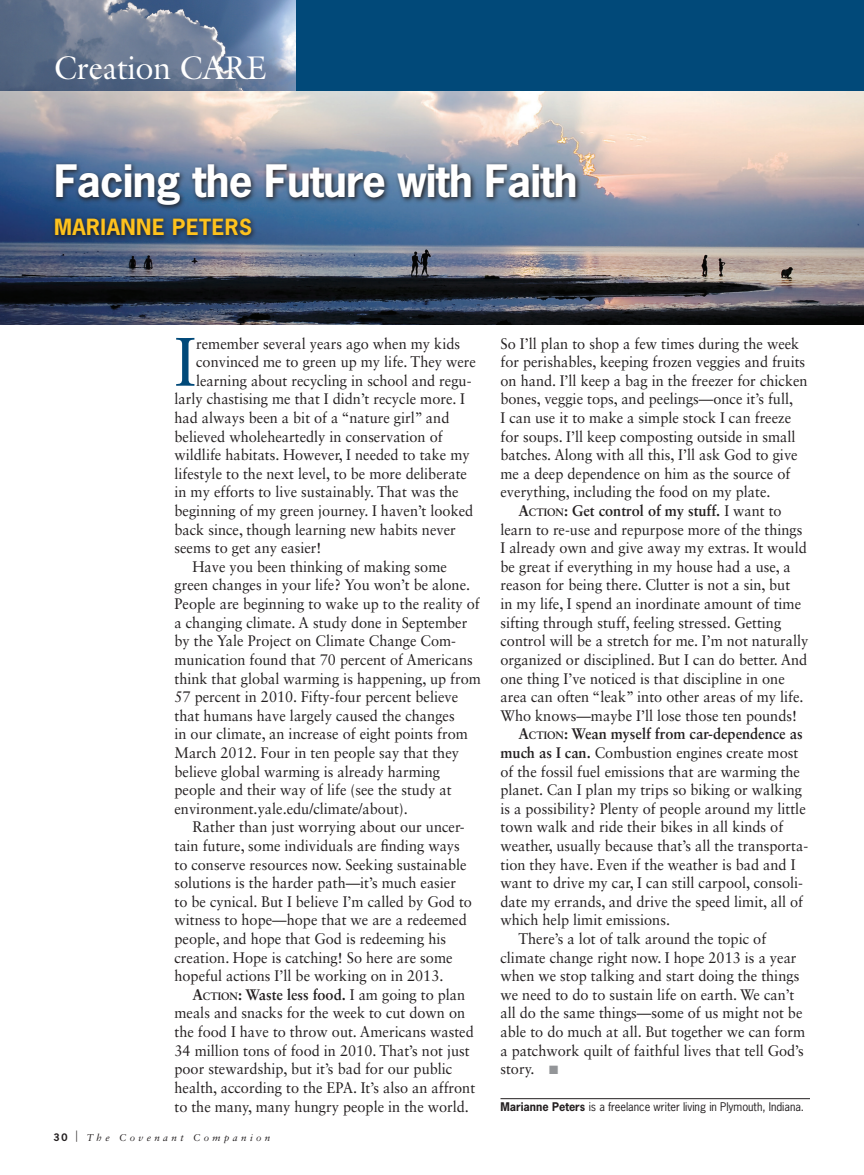
<style>
.page{position:relative;width:864px;height:1175px;background:#fff}
.page>*{position:absolute;margin:0;border:0;box-sizing:border-box;transform-origin:0 0}
.Body_text__drop_cap{font:68.55px "Sabon LT Std";color:#014979;scale:.95 1}
.Headline{font:700 42px "News Gothic Std";letter-spacing:-.02em;color:#fff}
.Body_text__no_indent{font:33px "Galliard Std";color:#fff;scale:.95 1}
.Headline-2{font:700 21px "News Gothic Std";letter-spacing:.025em;color:#fec21d}
.Body_text{font:15.3px/18.6px "Sabon LT Std";color:#231f20;scale:.95 1}
.Body_text__drop_cap-2{font:15.3px "Sabon LT Std";color:#231f20;scale:.95 1}
.Photo_caption{font:11.25px "News Gothic Std";color:#231f20}
.t1{font:italic 9.75px "Sabon LT Std";letter-spacing:.35em;color:#231f20}
.s1{font-weight:700}
.s2{font-weight:700;font-size:10.65px}
.s3{font-family:"News Gothic Std";font-weight:700;font-style:normal}
.s4{color:#939598}
</style>
<div class="page">
<img style="left:0;top:90px;width:864px;height:234px">
<div style="left:284px;top:0;width:580px;height:90px;background:#014979"></div>
<img style="left:0;top:0;width:295px;height:90px">
<hr style="left:501px;top:1098px;width:309px;height:1px;background:#231f20">
<svg style="left:52px;top:161px;width:530px;height:81px;background:#446082"></svg>
<p class="Body_text__no_indent" style="left:54px;top:47px;width:226px">Creation CARE</p>
<p class="Headline" style="left:54px;top:153px;width:525px">Facing the Future with Faith</p>
<p class="Headline-2" style="left:54px;top:213px;width:200px">MARIANNE PETERS</p>
<p class="Body_text__drop_cap" style="left:174px;top:321px;width:24px">I</p>
<p class="Body_text__drop_cap-2" style="left:196px;top:334px;width:279px">remember several years ago when my kids</p>
<p class="Body_text__drop_cap-2" style="left:196px;top:353px;width:296px">convinced me to green up my life. They were</p>
<p class="Body_text__drop_cap-2" style="left:196px;top:371px;width:291px">learning about recycling in school and regu-</p>
<p class="Body_text__drop_cap-2" style="left:174px;top:390px;width:307px">larly chastising me that I didn’t recycle more. I</p>
<p class="Body_text__drop_cap-2" style="left:174px;top:408px;width:291px">had always been a bit of a “nature girl” and</p>
<p class="Body_text__drop_cap-2" style="left:174px;top:427px;width:284px">believed wholeheartedly in conservation of</p>
<p class="Body_text__drop_cap-2" style="left:174px;top:446px;width:312px">wildlife habitats. However, I needed to take my</p>
<p class="Body_text__drop_cap-2" style="left:174px;top:464px;width:309px">lifestyle to the next level, to be more deliberate</p>
<p class="Body_text__drop_cap-2" style="left:174px;top:483px;width:301px">in my efforts to live sustainably. That was the</p>
<p class="Body_text__drop_cap-2" style="left:174px;top:501px;width:316px">beginning of my green journey. I haven’t looked</p>
<p class="Body_text__drop_cap-2" style="left:174px;top:520px;width:298px">back since, though learning new habits never</p>
<p class="Body_text__drop_cap-2" style="left:174px;top:539px;width:156px">seems to get any easier!</p>
<p class="Body_text" style="left:174px;top:557px;width:324px;text-indent:18px">Have you been thinking of making some green changes in your life? You won’t be alone.<br>People are beginning to wake up to the reality of a changing climate. A study done in September by the Yale Project on Climate Change Com&shy;munication found that 70 percent of Americans think that global warming is happening, up from 57 percent in 2010. Fifty-four percent believe that humans have largely caused the changes<br>in our climate, an increase of eight points from March 2012. Four in ten people say that they believe global warming is already harming people and their way of life (see the study at environment.yale.edu/climate/about).</p>
<p class="Body_text" style="left:174px;top:817px;width:315px;text-indent:18px">Rather than just worrying about our uncer&shy;tain future, some individuals are finding ways to conserve resources now. Seeking sustainable solutions is the harder path—it’s much easier to be cynical. But I believe I’m called by God to witness to hope—hope that we are a redeemed people, and hope that God is redeeming his creation. Hope is catching! So here are some hopeful actions I’ll be working on in 2013.</p>
<p class="Body_text" style="left:174px;top:985px;width:318px;text-indent:18px"><span class="s1">A</span><span class="s2">CTION</span><span class="s1">:</span> <span class="s1">Waste less food.</span> I am going to plan meals and snacks for the week to cut down on the food I have to throw out. Americans wasted 34 million tons of food in 2010. That’s not just poor stewardship, but it’s bad for our public health, according to the EPA. It’s also an affront to the many, many hungry people in the world.</p>
<p class="t1" style="left:53px;top:1131px;width:218px"><span class="s3">30</span> <sup>|</sup> The Covenant Companion</p>
<p class="Body_text" style="left:501px;top:334px;width:325px">So I’ll plan to shop a few times during the week for perishables, keeping frozen veggies and fruits on hand. I’ll keep a bag in the freezer for chicken bones, veggie tops, and peelings—once it’s full,<br>I can use it to make a simple stock I can freeze for soups. I’ll keep composting outside in small batches. Along with all this, I’ll ask God to give me a deep dependence on him as the source of everything, including the food on my plate.</p>
<p class="Body_text" style="left:500px;top:501px;width:326px;text-indent:18px"><span class="s1">A</span><span class="s2">CTION</span><span class="s1">:</span> <span class="s1">Get control of my stuff.</span> I want to learn to re-use and repurpose more of the things I already own and give away my extras. It would be great if everything in my house had a use, a reason for being there. Clutter is not a sin, but<br>in my life, I spend an inordinate amount of time sifting through stuff, feeling stressed. Getting control will be a stretch for me. I’m not naturally organized or disciplined. But I can do better. And one thing I’ve noticed is that discipline in one area can often “leak” into other areas of my life.<br>Who knows—maybe I’ll lose those ten pounds!</p>
<p class="Body_text" style="left:500px;top:724px;width:325px;text-indent:18px"><span class="s1">A</span><span class="s2">CTION</span><span class="s1">:</span> <span class="s1">Wean myself from car-dependence as much as I can.</span> Combustion engines create most of the fossil fuel emissions that are warming the planet. Can I plan my trips so biking or walking is a possibility? Plenty of people around my little town walk and ride their bikes in all kinds of weather, usually because that’s all the transporta&shy;tion they have. Even if the weather is bad and I want to drive my car, I can still carpool, consoli&shy;date my errands, and drive the speed limit, all of which help limit emissions.</p>
<p class="Body_text" style="left:500px;top:929px;width:322px;text-indent:18px">There’s a lot of talk around the topic of climate change right now. I hope 2013 is a year when we stop talking and start doing the things we need to do to sustain life on earth. We can’t all do the same things—some of us might not be able to do much at all. But together we can form a patchwork quilt of faithful lives that tell God’s story. <span class="s4">■</span></p>
<p class="Photo_caption" style="left:500px;top:1099px;width:305px"><span class="s1">Marianne Peters</span> is a freelance writer living in Plymouth, Indiana.</p>
</div>
